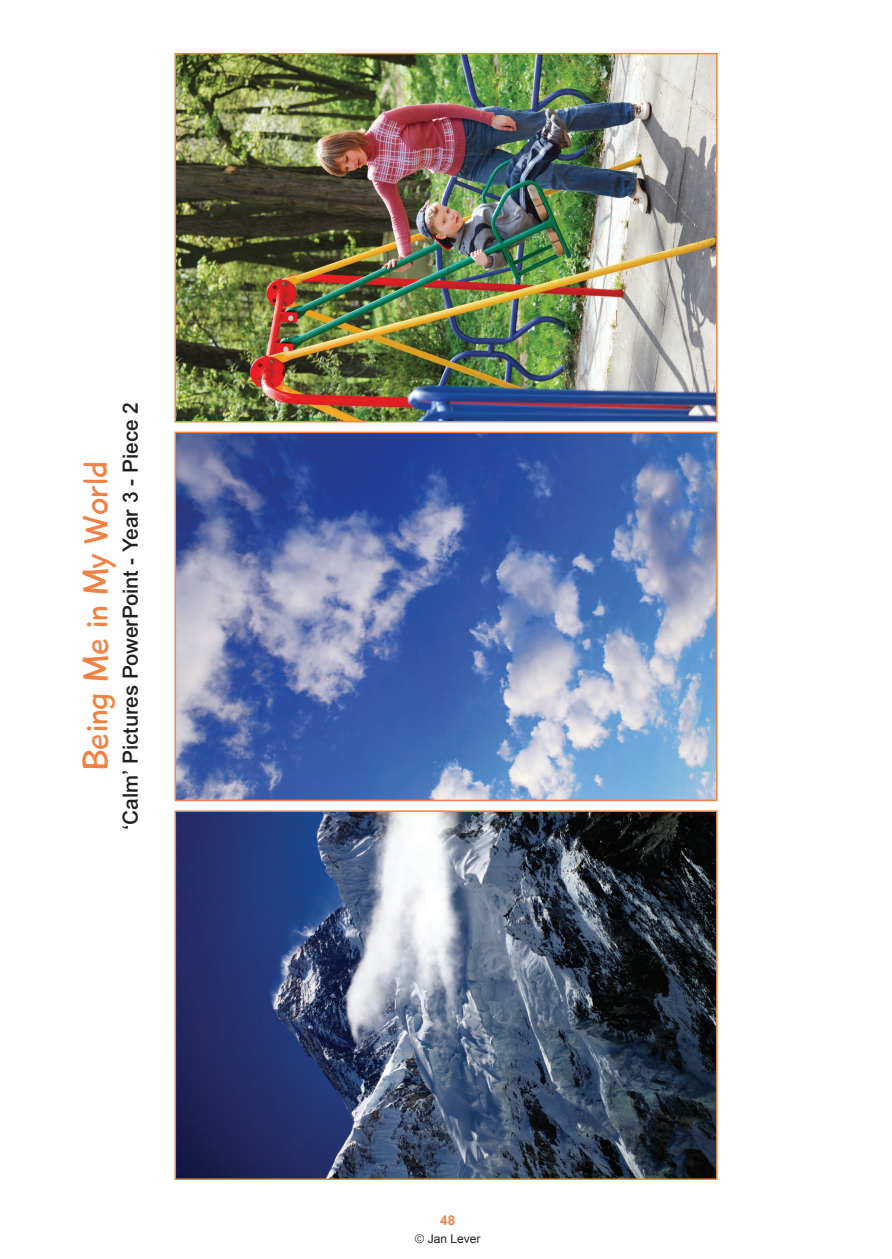
<style>
.page{position:relative;width:892px;height:1259px;background:#fff}
.page>*{position:absolute;margin:0;border:0;box-sizing:border-box;transform-origin:0 0}
.t1{font:36px "Playtime With Hot Toddies";color:#f08244}
.t2{font:500 21px "Arial";color:#231f20}
.t3{font:700 13.5px "Arial";color:#f08244}
.t4{font:12px "Arial";color:#231f20}
.s1{font-weight:300}
</style>
<div class="page">
<img style="left:177px;top:434px;width:537px;height:364px">
<div style="left:174px;top:431px;width:543px;height:370px;border:2px solid #f08244"></div>
<img style="left:177px;top:813px;width:537px;height:363px">
<div style="left:174px;top:810px;width:543px;height:369px;border:2px solid #f08244"></div>
<img style="left:177px;top:56px;width:537px;height:363px">
<div style="left:174px;top:53px;width:543px;height:369px;border:2px solid #f08244"></div>
<p class="t2" style="left:118px;top:830px;width:430px;rotate:-90deg">‘Calm’ Pictures PowerPoint - Year 3 - Piece 2</p>
<p class="t1" style="left:74px;top:771px;width:311px;rotate:-90deg">Being Me in My World</p>
<p class="t3" style="left:440px;top:1212px;width:17px">48</p>
<p class="t4" style="left:415px;top:1230px;width:67px"><span class="s1">©</span> Jan Lever</p>
</div>
